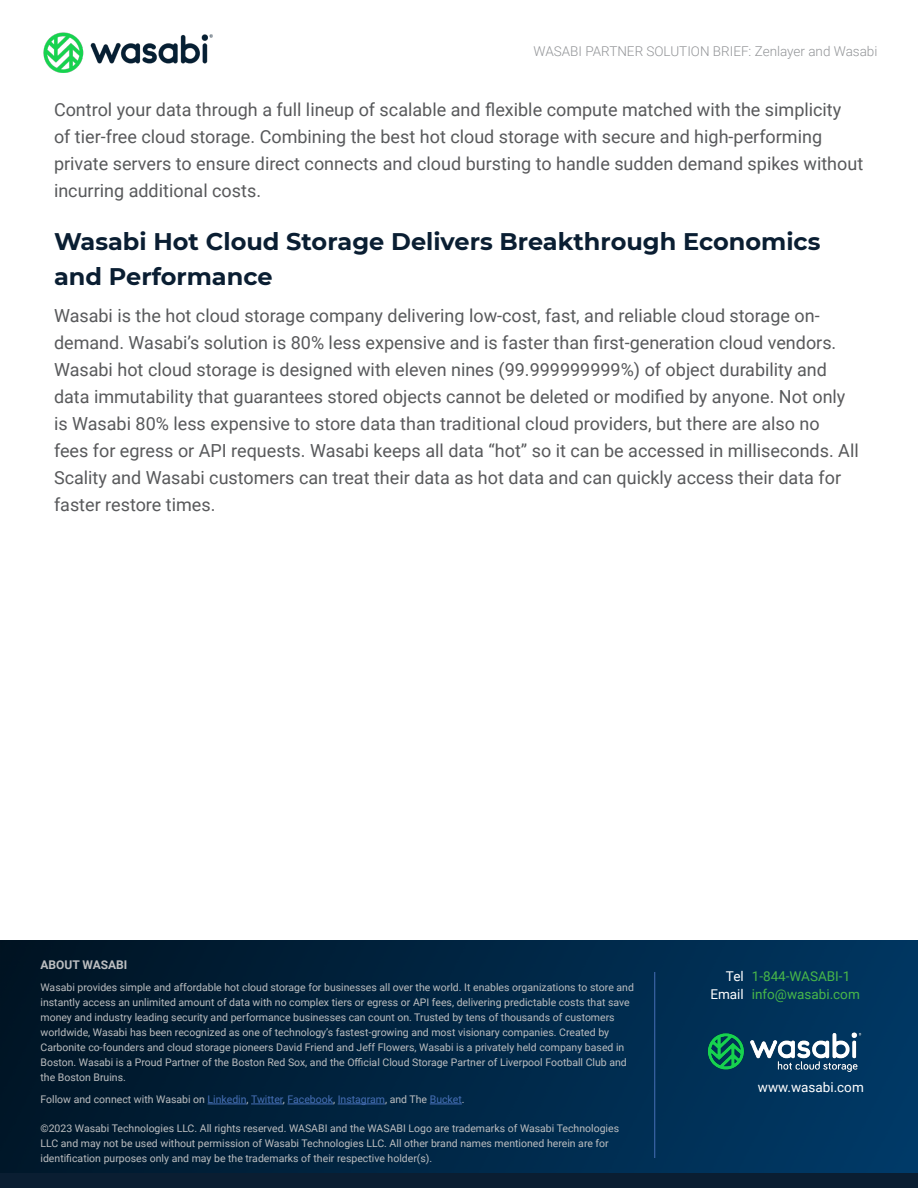
<style>
.page{position:relative;width:918px;height:1188px;background:#fff}
.page>*{position:absolute;margin:0;border:0;box-sizing:border-box;transform-origin:0 0}
.t1{font:700 24px/34.5px "Montserrat";color:#0a1e32}
.t2{font:18px/27px "Roboto";color:#58595b}
.t3{font:300 13.5px "Roboto";color:#939598}
.t4{font:13.5px/18px "Roboto";color:#48b749}
.t5{font:13.5px/18px "Roboto";color:#fff;text-align:right}
.t6{font:700 12px "Roboto";color:#bcbec0}
.t7{font:10.5px/15px "Roboto";color:#bcbec0}
.s1{color:#466fb6}
</style>
<div class="page">
<img style="left:43px;top:32px;width:170px;height:41px">
<div style="left:0;top:1173px;width:918px;height:15px;background:#0a1e32"></div>
<img style="left:0;top:941px;width:918px;height:232px">
<img style="left:705px;top:1029px;width:159px;height:46px">
<hr style="left:654px;top:972px;width:1px;height:186px;background:#466fb6">
<hr style="left:208px;top:1104px;width:39px;height:1px;background:#466fb6">
<hr style="left:251px;top:1104px;width:32px;height:1px;background:#466fb6">
<hr style="left:288px;top:1104px;width:45px;height:1px;background:#466fb6">
<hr style="left:338px;top:1104px;width:47px;height:1px;background:#466fb6">
<hr style="left:430px;top:1104px;width:32px;height:1px;background:#466fb6">
<p class="t3" style="left:534px;top:42px;width:345px">WASABI PARTNER SOLUTION BRIEF: Zenlayer and Wasabi</p>
<p class="t2" style="left:54px;top:95px;width:811px">Control your data through a full lineup of scalable and flexible compute matched with the simplicity<br>of tier-free cloud storage. Combining the best hot cloud storage with secure and high-performing private servers to ensure direct connects and cloud bursting to handle sudden demand spikes without incurring additional costs.</p>
<h1 class="t1" style="left:54px;top:223px;width:768px">Wasabi Hot Cloud Storage Delivers Breakthrough Economics and Performance</h1>
<p class="t2" style="left:54px;top:301px;width:806px">Wasabi is the hot cloud storage company delivering low-cost, fast, and reliable cloud storage on&shy;demand. Wasabi’s solution is 80% less expensive and is faster than first-generation cloud vendors.<br>Wasabi hot cloud storage is designed with eleven nines (99.999999999%) of object durability and data immutability that guarantees stored objects cannot be deleted or modified by anyone. Not only is Wasabi 80% less expensive to store data than traditional cloud providers, but there are also no<br>fees for egress or API requests. Wasabi keeps all data “hot” so it can be accessed in milliseconds. All Scality and Wasabi customers can treat their data as hot data and can quickly access their data for faster restore times.</p>
<p class="t6" style="left:40px;top:956px;width:88px">ABOUT WASABI</p>
<p class="t7" style="left:40px;top:980px;width:595px">Wasabi provides simple and affordable hot cloud storage for businesses all over the world. It enables organizations to store and instantly access an unlimited amount of data with no complex tiers or egress or API fees, delivering predictable costs that save money and industry leading security and performance businesses can count on. Trusted by tens of thousands of customers worldwide, Wasabi has been recognized as one of technology’s fastest-growing and most visionary companies. Created by Carbonite co-founders and cloud storage pioneers David Friend and Jeff Flowers, Wasabi is a privately held company based in Boston. Wasabi is a Proud Partner of the Boston Red Sox, and the Official Cloud Storage Partner of Liverpool Football Club and the Boston Bruins.</p>
<p class="t7" style="left:40px;top:1092px;width:426px">Follow and connect with Wasabi on <span class="s1">Linkedin</span>, <span class="s1">Twitter</span>, <span class="s1">Facebook</span>, <span class="s1">Instagram</span>, and The <span class="s1">Bucket</span>.</p>
<p class="t7" style="left:40px;top:1121px;width:580px">©2023 Wasabi Technologies LLC. All rights reserved. WASABI and the WASABI Logo are trademarks of Wasabi Technologies<br>LLC and may not be used without permission of Wasabi Technologies LLC. All other brand names mentioned herein are for identification purposes only and may be the trademarks of their respective holder(s).</p>
<p class="t5" style="left:710px;top:966px;width:35px">Tel<br>Email</p>
<p class="t4" style="left:752px;top:966px;width:110px">1-844-WASABI-1 info@wasabi.com</p>
<p class="t5" style="left:758px;top:1078px;width:107px">www.wasabi.com</p>
</div>
